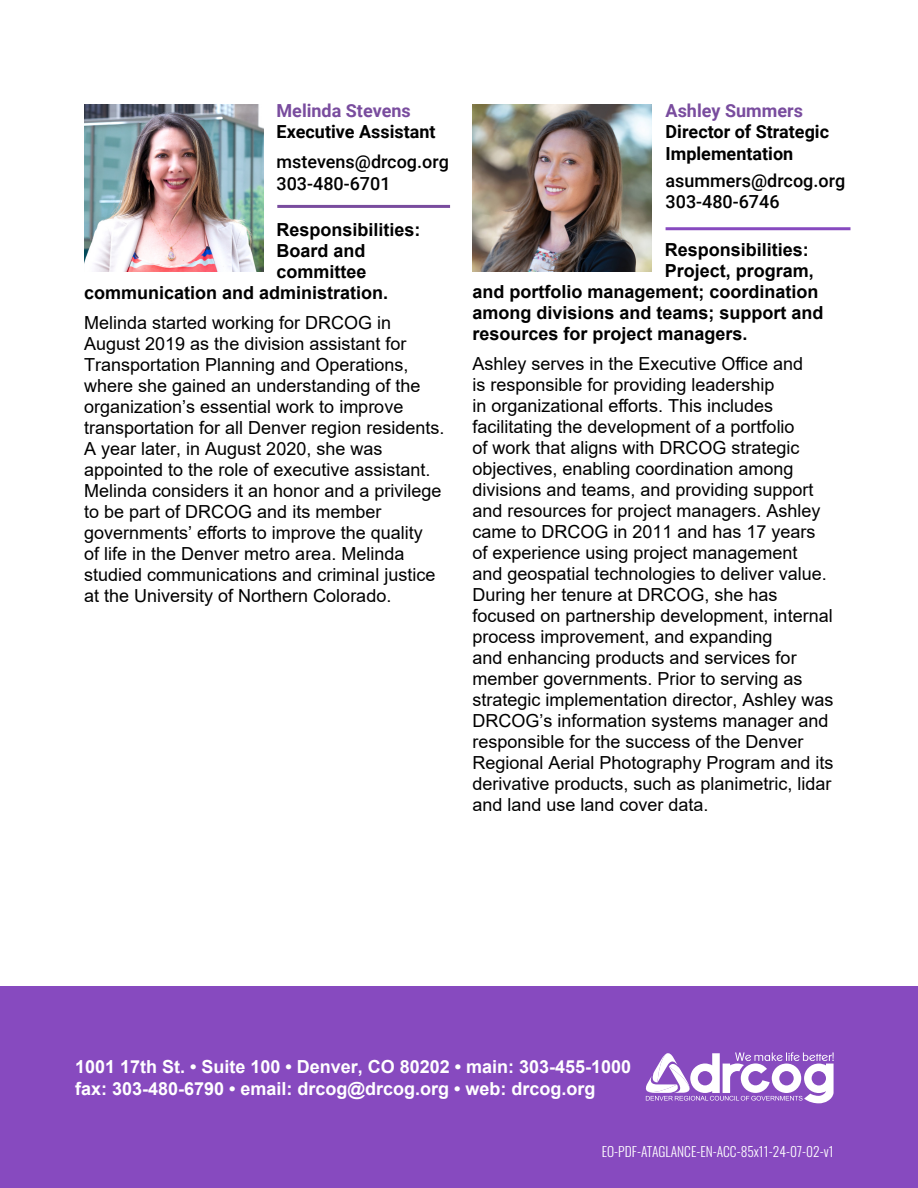
<style>
.page{position:relative;width:918px;height:1188px;background:#fff}
.page>*{position:absolute;margin:0;border:0;box-sizing:border-box;transform-origin:0 0}
.t1{font:18px/21px "Arial";color:#000}
.t2{font:700 18px "Arial";color:#000}
.Contact{font:700 18px/22.5px "Arial";color:#fff}
.t3{font:700 18px/21.6px "Roboto";color:#000}
.t4{font:500 18px/21.6px "Roboto";color:#000}
.t5{font:300 13.5px "Oswald";color:#fff}
.s1{color:#794c9e}
</style>
<div class="page">
<div style="left:0;top:987px;width:918px;height:201px;background:#874abf"></div>
<img style="left:472px;top:104px;width:179px;height:168px">
<hr style="left:666px;top:227px;width:184px;height:3px;background:#874abf">
<img style="left:84px;top:104px;width:179px;height:168px">
<hr style="left:277px;top:205px;width:173px;height:3px;background:#794c9e">
<svg style="left:646px;top:1052px;width:188px;height:51px"></svg>
<p class="t3" style="left:277px;top:99px;width:161px"><span class="s1">Melinda Stevens<br></span>Executive Assistant</p>
<p class="t4" style="left:277px;top:150px;width:174px">mstevens@drcog.org<br>303-480-6701</p>
<p class="t2" style="left:277px;top:217px;width:146px">Responsibilities:</p>
<p class="t2" style="left:277px;top:238px;width:91px">Board and</p>
<p class="t2" style="left:277px;top:259px;width:92px">committee</p>
<p class="t2" style="left:84px;top:280px;width:306px">communication and administration.</p>
<p class="t1" style="left:84px;top:312px;width:362px">Melinda started working for DRCOG in August 2019 as the division assistant for Transportation Planning and Operations, where she gained an understanding of the organization’s essential work to improve transportation for all Denver region residents.<br>A year later, in August 2020, she was appointed to the role of executive assistant.<br>Melinda considers it an honor and a privilege to be part of DRCOG and its member governments’ efforts to improve the quality<br>of life in the Denver metro area. Melinda studied communications and criminal justice at the University of Northern Colorado.</p>
<p class="t3" style="left:666px;top:99px;width:165px"><span class="s1">Ashley Summers<br></span>Director of Strategic<br>Implementation</p>
<p class="t4" style="left:666px;top:169px;width:181px">asummers@drcog.org<br>303-480-6746</p>
<p class="t2" style="left:665px;top:237px;width:146px">Responsibilities:</p>
<p class="t2" style="left:665px;top:258px;width:151px">Project, program,</p>
<p class="t2" style="left:473px;top:279px;width:348px">and portfolio management; coordination</p>
<p class="t2" style="left:473px;top:300px;width:353px">among divisions and teams; support and</p>
<p class="t2" style="left:473px;top:321px;width:277px">resources for project managers.</p>
<p class="t1" style="left:473px;top:353px;width:363px">Ashley serves in the Executive Office and<br>is responsible for providing leadership<br>in organizational efforts. This includes facilitating the development of a portfolio<br>of work that aligns with DRCOG strategic objectives, enabling coordination among divisions and teams, and providing support and resources for project managers. Ashley came to DRCOG in 2011 and has 17 years of experience using project management<br>and geospatial technologies to deliver value.<br>During her tenure at DRCOG, she has focused on partnership development, internal process improvement, and expanding<br>and enhancing products and services for member governments. Prior to serving as strategic implementation director, Ashley was DRCOG’s information systems manager and responsible for the success of the Denver Regional Aerial Photography Program and its derivative products, such as planimetric, lidar and land use land cover data.</p>
<p class="Contact" style="left:75px;top:1056px;width:558px">1001 17th St. • Suite 100 • Denver, CO 80202 • main: 303-455-1000 fax: 303-480-6790 • email: drcog@drcog.org • web: drcog.org</p>
<p class="t5" style="left:602px;top:1139px;width:233px">EO-PDF-ATAGLANCE-EN-ACC-85x11-24-07-02-v1</p>
</div>
